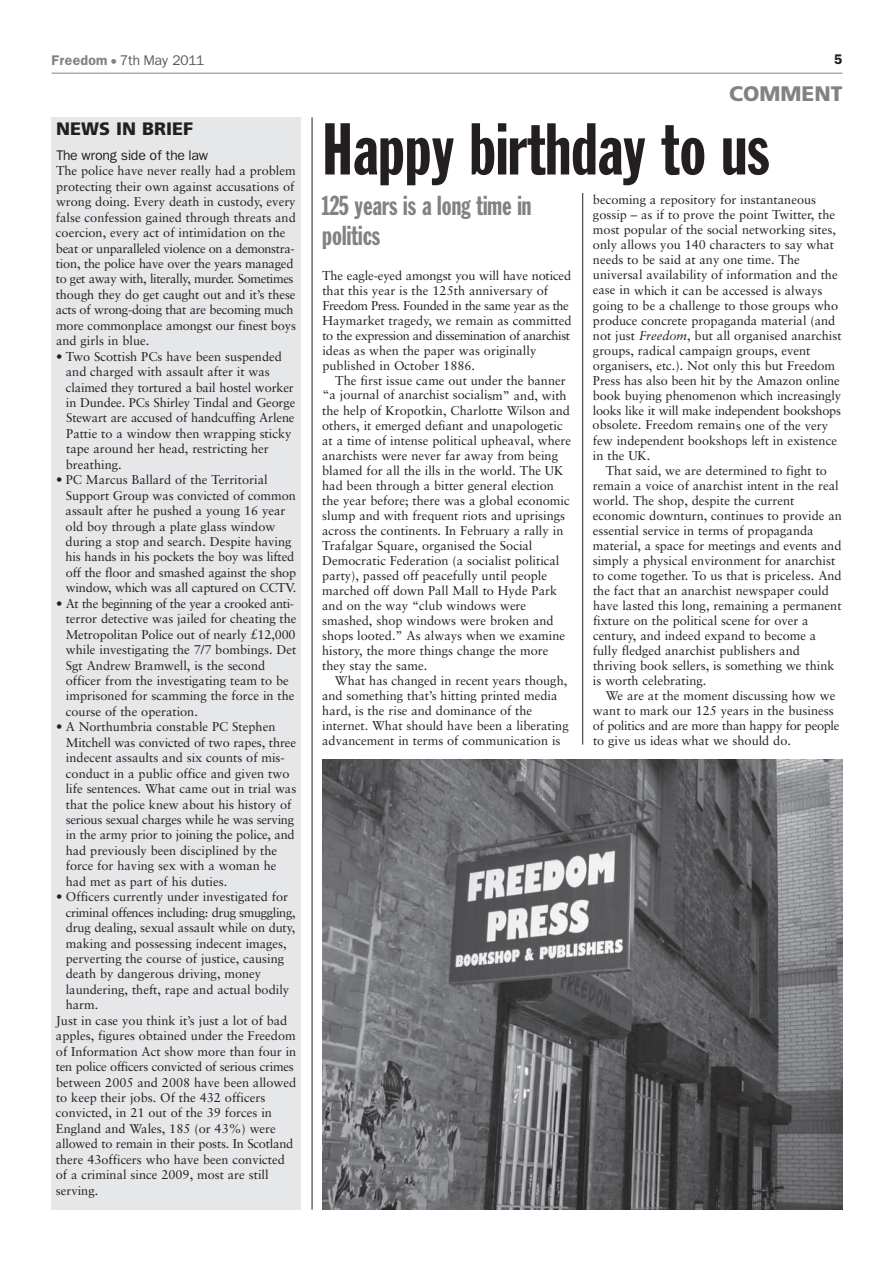
<style>
.page{position:relative;width:894px;height:1264px;background:#fff}
.page>*{position:absolute;margin:0;border:0;box-sizing:border-box;transform-origin:0 0}
.t1{font:72px "Franklin Gothic Extra Cond";color:#231f20}
.t2{font:27px/30px "Franklin Gothic Extra Cond";color:#808285}
.t3{font:900 21px "Frutiger";color:#808285}
.t4{font:900 18px "Frutiger";color:#231f20}
.t5{font:12.75px/15px "Sabon";color:#231f20}
.t6{font:12.75px "Sabon";letter-spacing:-.02em;color:#231f20}
.t7{font:12.75px "Sabon";letter-spacing:-.03em;color:#231f20}
.t8{font:12px "Franklin";color:#231f20}
.t9{font:12px "Franklin";color:#57585a}
.t10{font:12px "Franklin Demi";color:#231f20}
.s1{font-family:"Franklin Demi";color:#808285}
.s2{color:#808285}
.s3{font-style:italic}
</style>
<div class="page">
<hr style="left:52px;top:73px;width:790px;height:1px;background:#808285">
<hr style="left:312px;top:117px;width:1px;height:1092px;background:#231f20">
<div style="left:52px;top:117px;width:249px;height:1092px;background:#e6e7e9"></div>
<hr style="left:582px;top:166px;width:1px;height:578px;background:#231f20">
<div style="left:322px;top:117px;width:520px;height:75px;background:#fff"></div>
<img style="left:322px;top:759px;width:520px;height:450px">
<p class="t9" style="left:52px;top:54px;width:154px"><span class="s1">Freedom</span> <span class="s2">•</span> 7th May 2011</p>
<p class="t10" style="left:834px;top:53px;width:10px">5</p>
<h3 class="t3" style="left:729px;top:85px;width:115px">COMMENT</h3>
<h3 class="t4" style="left:56px;top:122px;width:139px">NEWS IN BRIEF</h3>
<p class="t8" style="left:56px;top:149px;width:154px">The wrong side of the law</p>
<p class="t5" style="left:56px;top:164px;width:242px;line-height:15.5px">The police have never really had a problem protecting their own against accusations of wrong doing. Every death in custody, every false confession gained through threats and coercion, every act of intimidation on the beat or unparalleled violence on a demonstra - tion, the police have over the years managed to get away with, literally, murder. Sometimes though they do get caught out and it’s these acts of wrong-doing that are becoming much more commonplace amongst our finest boys and girls in blue.</p>
<p class="t5" style="left:66px;top:350px;width:231px;line-height:15.5px;text-indent:-10px">• Two Scottish PCs have been suspended and charged with assault after it was claimed they tortured a bail hostel worker in Dundee. PCs Shirley Tindal and George Stewart are accused of handcuffing Arlene Pattie to a window then wrapping sticky tape around her head, restricting her breathing.</p>
<p class="t5" style="left:66px;top:473px;width:232px;line-height:15.5px;text-indent:-10px">• PC Marcus Ballard of the Territorial Support Group was convicted of common assault after he pushed a young 16 year old boy through a plate glass window during a stop and search. Despite having his hands in his pockets the boy was lifted off the floor and smashed against the shop window, which was all captured on CCTV.</p>
<p class="t5" style="left:66px;top:597px;width:232px;line-height:15.5px;text-indent:-10px">• At the beginning of the year a crooked anti&shy;terror detective was jailed for cheating the Metropolitan Police out of nearly £12,000 while investigating the 7/7 bombings. Det Sgt Andrew Bramwell, is the second officer from the investigating team to be imprisoned for scamming the force in the course of the operation.</p>
<p class="t5" style="left:66px;top:720px;width:232px;line-height:15.5px;text-indent:-10px">• A Northumbria constable PC Stephen Mitchell was convicted of two rapes, three indecent assaults and six counts of mis - conduct in a public office and given two life sentences. What came out in trial was that the police knew about his history of serious sexual charges while he was serving in the army prior to joining the police, and had previously been disciplined by the force for having sex with a woman he had met as part of his duties.</p>
<p class="t5" style="left:56px;top:890px;width:234px">• Officers currently under investigated for</p>
<p class="t7" style="left:66px;top:907px;width:231px">criminal offences including: drug smuggling,</p>
<p class="t5" style="left:66px;top:921px;width:231px">drug dealing, sexual assault while on duty,</p>
<p class="t5" style="left:66px;top:937px;width:222px">making and possessing indecent images,</p>
<p class="t5" style="left:66px;top:952px;width:220px">perverting the course of justice, causing</p>
<p class="t5" style="left:66px;top:967px;width:197px">death by dangerous driving, money</p>
<p class="t5" style="left:66px;top:983px;width:225px">laundering, theft, rape and actual bodily</p>
<p class="t5" style="left:66px;top:998px;width:34px">harm.</p>
<p class="t5" style="left:56px;top:1014px;width:233px">Just in case you think it’s just a lot of bad</p>
<p class="t5" style="left:56px;top:1029px;width:241px">apples, figures obtained under the Freedom</p>
<p class="t5" style="left:56px;top:1045px;width:242px">of Information Act show more than four in</p>
<p class="t6" style="left:56px;top:1061px;width:239px">ten police officers convicted of serious crimes</p>
<p class="t5" style="left:56px;top:1075px;width:242px">between 2005 and 2008 have been allowed</p>
<p class="t5" style="left:56px;top:1091px;width:211px">to keep their jobs. Of the 432 officers</p>
<p class="t5" style="left:56px;top:1106px;width:218px">convicted, in 21 out of the 39 forces in</p>
<p class="t5" style="left:56px;top:1122px;width:221px">England and Wales, 185 (or 43%) were</p>
<p class="t5" style="left:56px;top:1137px;width:239px">allowed to remain in their posts. In Scotland</p>
<p class="t5" style="left:56px;top:1153px;width:231px">there 43officers who have been convicted</p>
<p class="t5" style="left:56px;top:1168px;width:214px">of a criminal since 2009, most are still</p>
<p class="t5" style="left:56px;top:1184px;width:44px">serving.</p>
<h1 class="t1" style="left:322px;top:123px;width:449px">Happy birthday to us</h1>
<h2 class="t2" style="left:322px;top:192px;width:211px">125 years is a long time in politics</h2>
<p class="t5" style="left:322px;top:269px;width:251px">The eagle-eyed amongst you will have noticed that this year is the 125th anniversary of Freedom Press. Founded in the same year as the Haymarket tragedy, we remain as committed to the expression and dissemination of anarchist ideas as when the paper was originally published in October 1886.</p>
<p class="t5" style="left:322px;top:374px;width:250px;text-indent:13px">The first issue came out under the banner “a journal of anarchist socialism” and, with the help of Kropotkin, Charlotte Wilson and others, it emerged defiant and unapologetic at a time of intense political upheaval, where anarchists were never far away from being blamed for all the ills in the world. The UK had been through a bitter general election the year before; there was a global economic slump and with frequent riots and uprisings across the continents. In February a rally in Trafalgar Square, organised the Social Democratic Federation (a socialist political party), passed off peacefully until people marched off down Pall Mall to Hyde Park and on the way “club windows were smashed, shop windows were broken and shops looted.” As always when we examine history, the more things change the more they stay the same.</p>
<p class="t5" style="left:322px;top:674px;width:248px;text-indent:13px">What has changed in recent years though, and something that’s hitting printed media hard, is the rise and dominance of the internet. What should have been a liberating advancement in terms of communication is</p>
<p class="t5" style="left:593px;top:194px;width:251px">becoming a repository for instantaneous gossip – as if to prove the point Twitter, the most popular of the social networking sites, only allows you 140 characters to say what needs to be said at any one time. The universal availability of information and the ease in which it can be accessed is always going to be a challenge to those groups who produce concrete propaganda material (and not just <span class="s3">Freedom</span>, but all organised anarchist groups, radical campaign groups, event organisers, etc.). Not only this but Freedom Press has also been hit by the Amazon online book buying phenomenon which increasingly looks like it will make independent bookshops obsolete. Freedom remains one of the very few independent bookshops left in existence in the UK.</p>
<p class="t5" style="left:593px;top:464px;width:251px;text-indent:13px">That said, we are determined to fight to remain a voice of anarchist intent in the real world. The shop, despite the current economic downturn, continues to provide an essential service in terms of propaganda material, a space for meetings and events and simply a physical environment for anarchist to come together. To us that is priceless. And the fact that an anarchist newspaper could have lasted this long, remaining a permanent fixture on the political scene for over a century, and indeed expand to become a fully fledged anarchist publishers and thriving book sellers, is something we think is worth celebrating.</p>
<p class="t5" style="left:593px;top:689px;width:248px;text-indent:13px">We are at the moment discussing how we want to mark our 125 years in the business of politics and are more than happy for people to give us ideas what we should do.</p>
</div>
